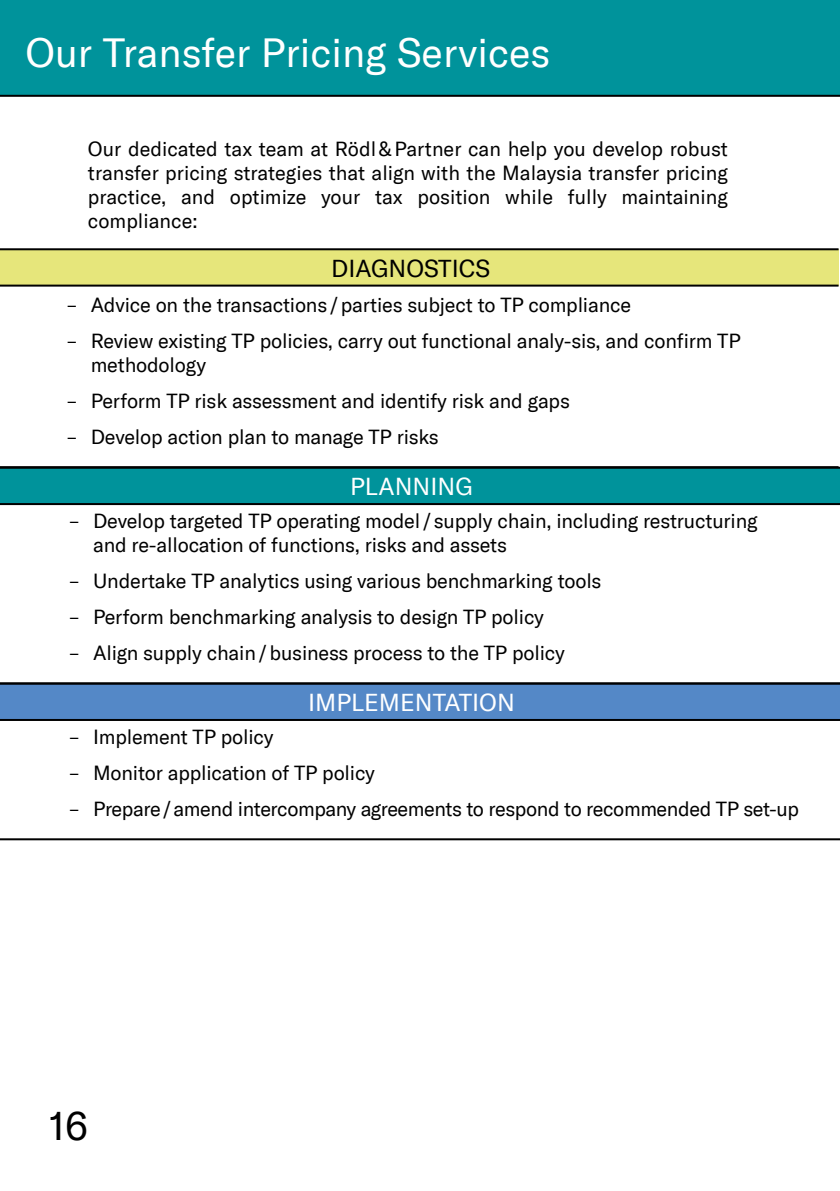
<style>
.page{position:relative;width:840px;height:1191px;background:#fff}
.page>*{position:absolute;margin:0;border:0;box-sizing:border-box;transform-origin:0 0}
.t1{font:40px "GT America";color:#fff}
.t2{font:40px "GT America";color:#000}
.t3{font:24px "GT America";color:#fff}
.t4{font:24px "GT America";color:#000}
.t5{font:20px/24px "GT America";letter-spacing:-.01em;color:#000}
</style>
<div class="page">
<div style="left:0;top:249px;width:838px;height:37px;background:#e6e67b"></div>
<hr style="left:0;top:466px;width:838px;height:2px;background:#000">
<hr style="left:0;top:248px;width:838px;height:2px;background:#000">
<hr style="left:0;top:285px;width:838px;height:2px;background:#000">
<div style="left:0;top:683px;width:839px;height:37px;background:#5488c7"></div>
<hr style="left:0;top:838px;width:839px;height:2px;background:#000">
<hr style="left:0;top:719px;width:839px;height:2px;background:#000">
<div style="left:0;top:468px;width:839px;height:36px;background:#00939b"></div>
<hr style="left:0;top:503px;width:839px;height:2px;background:#000">
<hr style="left:0;top:467px;width:839px;height:2px;background:#000">
<hr style="left:0;top:682px;width:839px;height:2px;background:#000">
<hr style="left:839px;top:249px;width:1px;height:36px;background:#305f5a">
<div style="left:0;top:0;width:839px;height:95px;background:#00939b"></div>
<hr style="left:0;top:95px;width:839px;height:2px;background:#000">
<h1 class="t1" style="left:25px;top:29px;width:526px">Our Transfer Pricing Services</h1>
<p class="t5" style="left:88px;top:137px;width:641px;text-align:justify">Our dedicated tax team at Rödl &amp; Partner can help you develop robust transfer pricing strategies that align with the Malaysia transfer pricing practice, and optimize your tax position while fully maintaining compliance:</p>
<p class="t4" style="left:331px;top:254px;width:160px">DIAGNOSTICS</p>
<p class="t5" style="left:67px;top:293px;width:565px">– Advice on the transactions / parties subject to TP compliance</p>
<p class="t5" style="left:91px;top:329px;width:651px;text-indent:-24px">– Review existing TP policies, carry out functional analy-sis, and confirm TP methodology</p>
<p class="t5" style="left:67px;top:389px;width:504px">– Perform TP risk assessment and identify risk and gaps</p>
<p class="t5" style="left:67px;top:425px;width:373px">– Develop action plan to manage TP risks</p>
<p class="t3" style="left:350px;top:472px;width:124px">PLANNING</p>
<p class="t5" style="left:93px;top:509px;width:665px;text-indent:-24px">– Develop targeted TP operating model / supply chain, including restructuring and re-allocation of functions, risks and assets</p>
<p class="t5" style="left:69px;top:569px;width:533px">– Undertake TP analytics using various benchmarking tools</p>
<p class="t5" style="left:69px;top:605px;width:476px">– Perform benchmarking analysis to design TP policy</p>
<p class="t5" style="left:69px;top:641px;width:497px">– Align supply chain / business process to the TP policy</p>
<p class="t3" style="left:308px;top:688px;width:208px">IMPLEMENTATION</p>
<p class="t5" style="left:69px;top:725px;width:206px">– Implement TP policy</p>
<p class="t5" style="left:69px;top:761px;width:307px">– Monitor application of TP policy</p>
<p class="t5" style="left:69px;top:797px;width:731px">– Prepare / amend intercompany agreements to respond to recommended TP set-up</p>
<h1 class="t2" style="left:49px;top:1102px;width:40px">16</h1>
</div>
